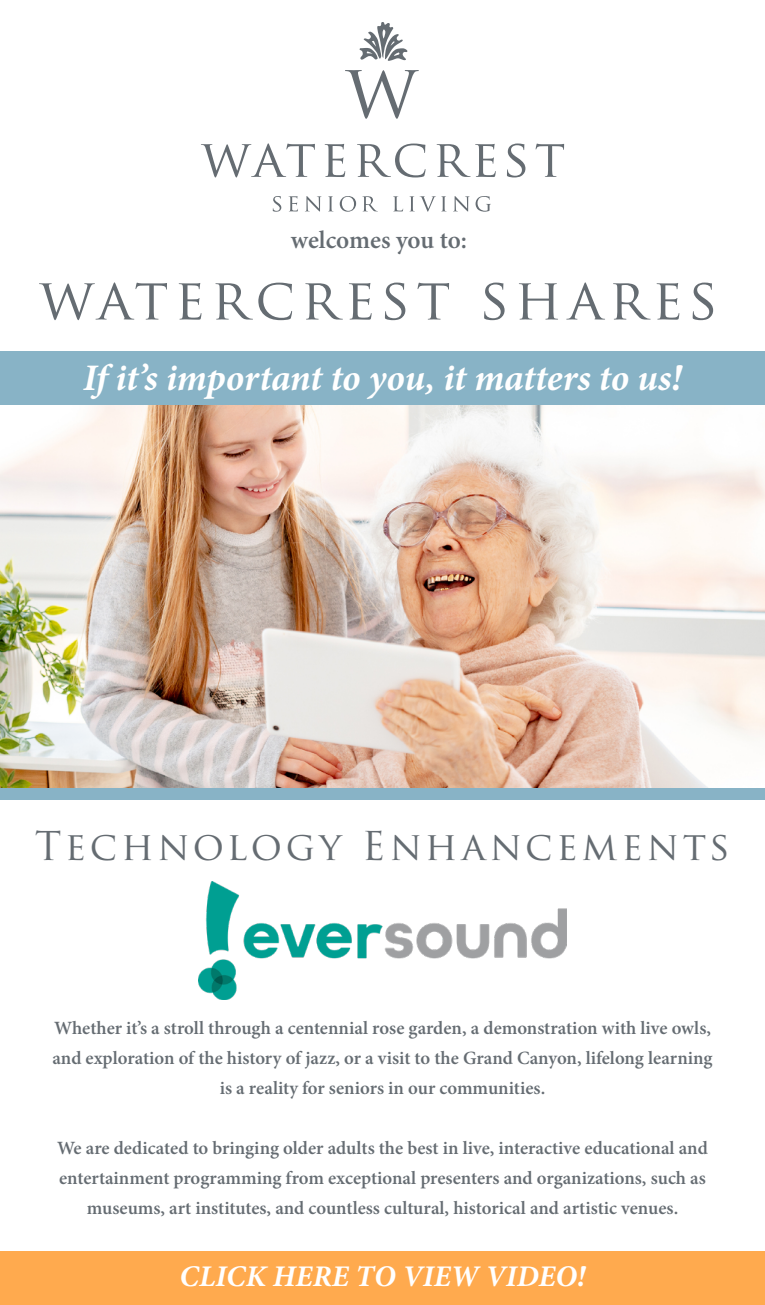
<style>
.page{position:relative;width:765px;height:1305px;background:#fff}
.page>*{position:absolute;margin:0;border:0;box-sizing:border-box;transform-origin:0 0}
.t1{font:56.38px "Trajan Pro";letter-spacing:.1em;color:#656c72}
.t2{font:38.75px "Trajan Pro";letter-spacing:.1em;color:#656c72}
.t3{font:italic 700 37.5px "Minion Pro";letter-spacing:-.005em;color:#fff}
.t4{font:italic 700 30px "Minion Pro";color:#fff}
.t5{font:600 25.12px "Minion Pro";letter-spacing:-.005em;color:#656c72}
.t6{font:600 18.75px/30px "Minion Pro";color:#656c72;text-align:center}
</style>
<div class="page">
<div style="left:0;top:352px;width:765px;height:54px;background:#88b3c6"></div>
<svg style="left:360px;top:22px;width:47px;height:39px"></svg>
<svg style="left:201px;top:143px;width:114px;height:34px"></svg>
<svg style="left:325px;top:144px;width:20px;height:33px"></svg>
<svg style="left:357px;top:144px;width:69px;height:33px"></svg>
<svg style="left:437px;top:144px;width:59px;height:33px"></svg>
<svg style="left:507px;top:143px;width:18px;height:34px"></svg>
<svg style="left:536px;top:144px;width:28px;height:33px"></svg>
<svg style="left:273px;top:196px;width:8px;height:16px"></svg>
<svg style="left:289px;top:196px;width:9px;height:15px"></svg>
<svg style="left:305px;top:196px;width:17px;height:16px"></svg>
<svg style="left:328px;top:196px;width:5px;height:15px"></svg>
<svg style="left:340px;top:196px;width:16px;height:16px"></svg>
<svg style="left:362px;top:196px;width:15px;height:15px"></svg>
<svg style="left:393px;top:196px;width:10px;height:15px"></svg>
<svg style="left:409px;top:196px;width:38px;height:16px"></svg>
<svg style="left:453px;top:196px;width:17px;height:16px"></svg>
<svg style="left:476px;top:196px;width:15px;height:16px"></svg>
<svg style="left:345px;top:70px;width:74px;height:49px"></svg>
<div style="left:0;top:787px;width:765px;height:13px;background:#88b3c6"></div>
<img style="left:0;top:406px;width:765px;height:381px">
<img style="left:198px;top:882px;width:369px;height:117px">
<div style="left:0;top:1251px;width:765px;height:54px;background:#ffaa4e"></div>
<h3 class="t5" style="left:291px;top:223px;width:178px">welcomes you to:</h3>
<h1 class="t1" style="left:40px;top:263px;width:680px">watercrest shares</h1>
<h3 class="t3" style="left:83px;top:351px;width:600px">If it’s important to you, it matters to us!</h3>
<h2 class="t2" style="left:35px;top:821px;width:697px">Technology Enhancements</h2>
<p class="t6" style="left:52px;top:1013px;width:662px">Whether it’s a stroll through a centennial rose garden, a demonstration with live owls, and exploration of the history of jazz, or a visit to the Grand Canyon, lifelong learning is a reality for seniors in our communities.</p>
<p class="t6" style="left:57px;top:1133px;width:652px">We are dedicated to bringing older adults the best in live, interactive educational and entertainment programming from exceptional presenters and organizations, such as museums, art institutes, and countless cultural, historical and artistic venues.</p>
<h3 class="t4" style="left:180px;top:1255px;width:407px">CLICK HERE TO VIEW VIDEO!</h3>
</div>
